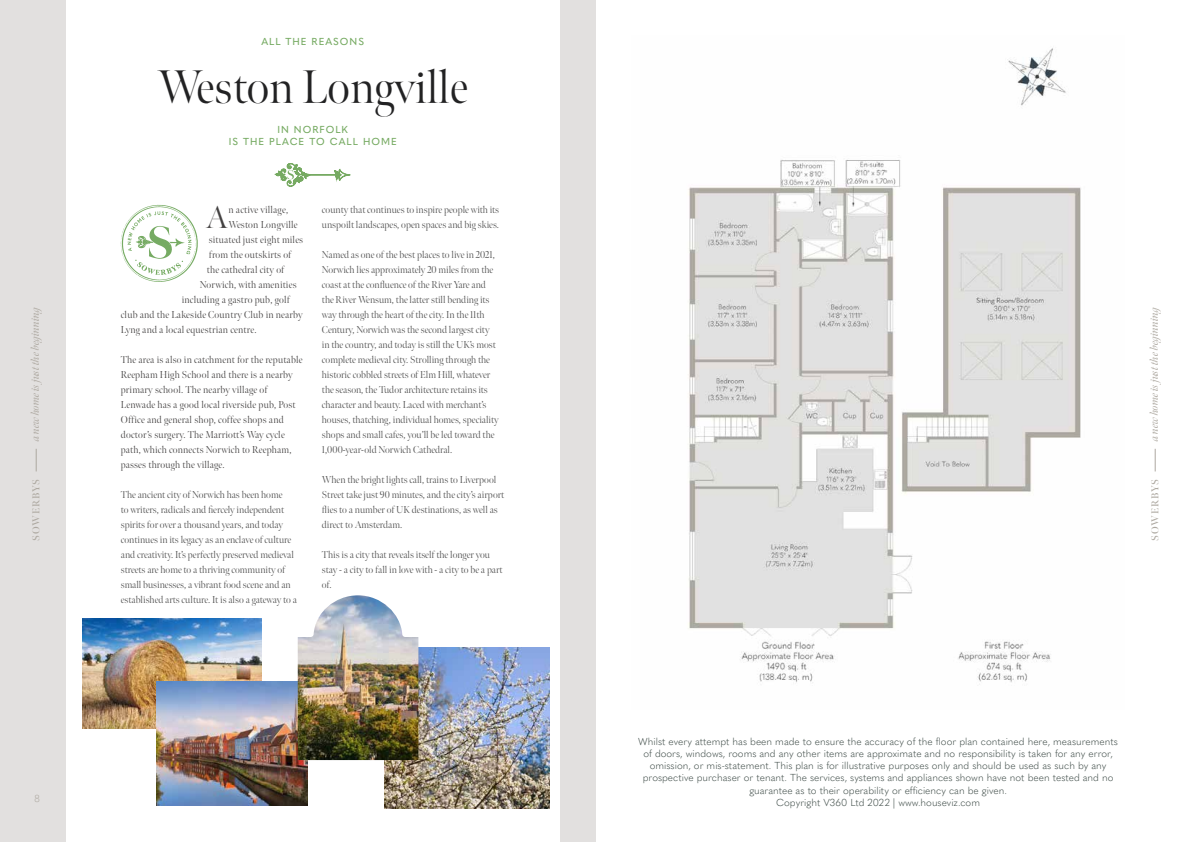
<style>
.page{position:relative;width:1191px;height:842px;background:#fff}
.page>*{position:absolute;margin:0;border:0;box-sizing:border-box;transform-origin:0 0}
.t1{font:300 47px "Meno Banner";color:#222223}
.t2{font:300 31.6px "Meno Banner";color:#434141}
.t3{font:italic 11px "Meno Banner";letter-spacing:-.01em;color:#ada8a0}
.t4{font:300 10px/15px "Meno Banner";color:#4f4f4f}
.t5{font:300 10px/15px "Meno Banner";letter-spacing:.02em;color:#434141}
.t6{font:300 10px/12px "Quasimoda";color:#3e4b47;text-align:center}
.t7{font:500 10px/12px "Quasimoda";letter-spacing:.1em;color:#76aa62;text-align:center}
.t8{font:600 10px "Meno Banner";letter-spacing:.08em;color:#ada8a0}
.t9{font:300 10px "Quasimoda";color:#ada8a0}
</style>
<div class="page">
<div style="left:0;top:0;width:595px;height:842px;background:#e2e0df"></div>
<svg style="left:1155px;top:449px;width:1px;height:22px"></svg>
<svg style="left:36px;top:449px;width:1px;height:22px"></svg>
<div style="left:66px;top:0;width:493px;height:842px;background:#fff"></div>
<svg style="left:121px;top:205px;width:77px;height:77px"></svg>
<svg style="left:275px;top:163px;width:75px;height:23px"></svg>
<img style="left:82px;top:618px;width:180px;height:111px">
<img style="left:157px;top:682px;width:150px;height:124px">
<img style="left:384px;top:648px;width:165px;height:161px">
<img style="left:298px;top:595px;width:120px;height:165px">
<img style="left:688px;top:48px;width:393px;height:635px">
<p class="t3" style="left:29px;top:441px;width:138px;rotate:-90deg">a new home is just the beginning</p>
<p class="t8" style="left:30px;top:541px;width:63px;rotate:-90deg">SOWERBYS</p>
<p class="t9" style="left:35px;top:791px;width:7px">8</p>
<p class="t7" style="left:261px;top:35px;width:104px">ALL THE REASONS</p>
<h1 class="t1" style="left:158px;top:59px;width:312px">Weston Longville</h1>
<p class="t7" style="left:229px;top:123px;width:169px">IN NORFOLK<br>IS THE PLACE TO CALL HOME</p>
<h2 class="t2" style="left:206px;top:198px;width:24px">A</h2>
<p class="t5" style="left:228px;top:202px;width:61px">n active village,</p>
<p class="t5" style="left:228px;top:217px;width:70px">Weston Longville</p>
<p class="t5" style="left:209px;top:232px;width:96px">situated just eight miles</p>
<p class="t5" style="left:209px;top:247px;width:84px">from the outskirts of</p>
<p class="t5" style="left:207px;top:262px;width:79px">the cathedral city of</p>
<p class="t5" style="left:200px;top:277px;width:98px">Norwich, with amenities</p>
<p class="t5" style="left:182px;top:292px;width:110px">including a gastro pub, golf</p>
<p class="t5" style="left:121px;top:307px;width:183px">club and the Lakeside Country Club in nearby</p>
<p class="t5" style="left:121px;top:322px;width:137px">Lyng and a local equestrian centre.</p>
<p class="t5" style="left:121px;top:352px;width:183px">The area is also in catchment for the reputable Reepham High School and there is a nearby primary school. The nearby village of Lenwade has a good local riverside pub, Post Office and general shop, coffee shops and doctor’s surgery. The Marriott’s Way cycle path, which connects Norwich to Reepham, passes through the village.</p>
<p class="t4" style="left:121px;top:487px;width:178px">The ancient city of Norwich has been home<br>to writers, radicals and fiercely independent spirits for over a thousand years, and today continues in its legacy as an enclave of culture and creativity. It’s perfectly preserved medieval streets are home to a thriving community of small businesses, a vibrant food scene and an established arts culture. It is also a gateway to a</p>
<p class="t4" style="left:322px;top:202px;width:179px">county that continues to inspire people with its unspoilt landscapes, open spaces and big skies.</p>
<p class="t4" style="left:322px;top:247px;width:178px">Named as one of the best places to live in 2021, Norwich lies approximately 20 miles from the coast at the confluence of the River Yare and the River Wensum, the latter still bending its way through the heart of the city. In the 11th Century, Norwich was the second largest city in the country, and today is still the UK’s most complete medieval city. Strolling through the historic cobbled streets of Elm Hill, whatever the season, the Tudor architecture retains its character and beauty. Laced with merchant’s houses, thatching, individual homes, speciality shops and small cafes, you’ll be led toward the 1,000-year-old Norwich Cathedral.</p>
<p class="t4" style="left:322px;top:472px;width:184px">When the bright lights call, trains to Liverpool Street take just 90 minutes, and the city’s airport flies to a number of UK destinations, as well as direct to Amsterdam.</p>
<p class="t4" style="left:322px;top:547px;width:182px">This is a city that reveals itself the longer you stay - a city to fall in love with - a city to be a part of.</p>
<p class="t3" style="left:1147px;top:441px;width:138px;rotate:-90deg">a new home is just the beginning</p>
<p class="t8" style="left:1149px;top:541px;width:63px;rotate:-90deg">SOWERBYS</p>
<p class="t6" style="left:638px;top:735px;width:481px">Whilst every attempt has been made to ensure the accuracy of the floor plan contained here, measurements of doors, windows, rooms and any other items are approximate and no responsibility is taken for any error, omission, or mis-statement. This plan is for illustrative purposes only and should be used as such by any prospective purchaser or tenant. The services, systems and appliances shown have not been tested and no guarantee as to their operability or efficiency can be given.<br>Copyright V360 Ltd 2022 | www.houseviz.com</p>
</div>
